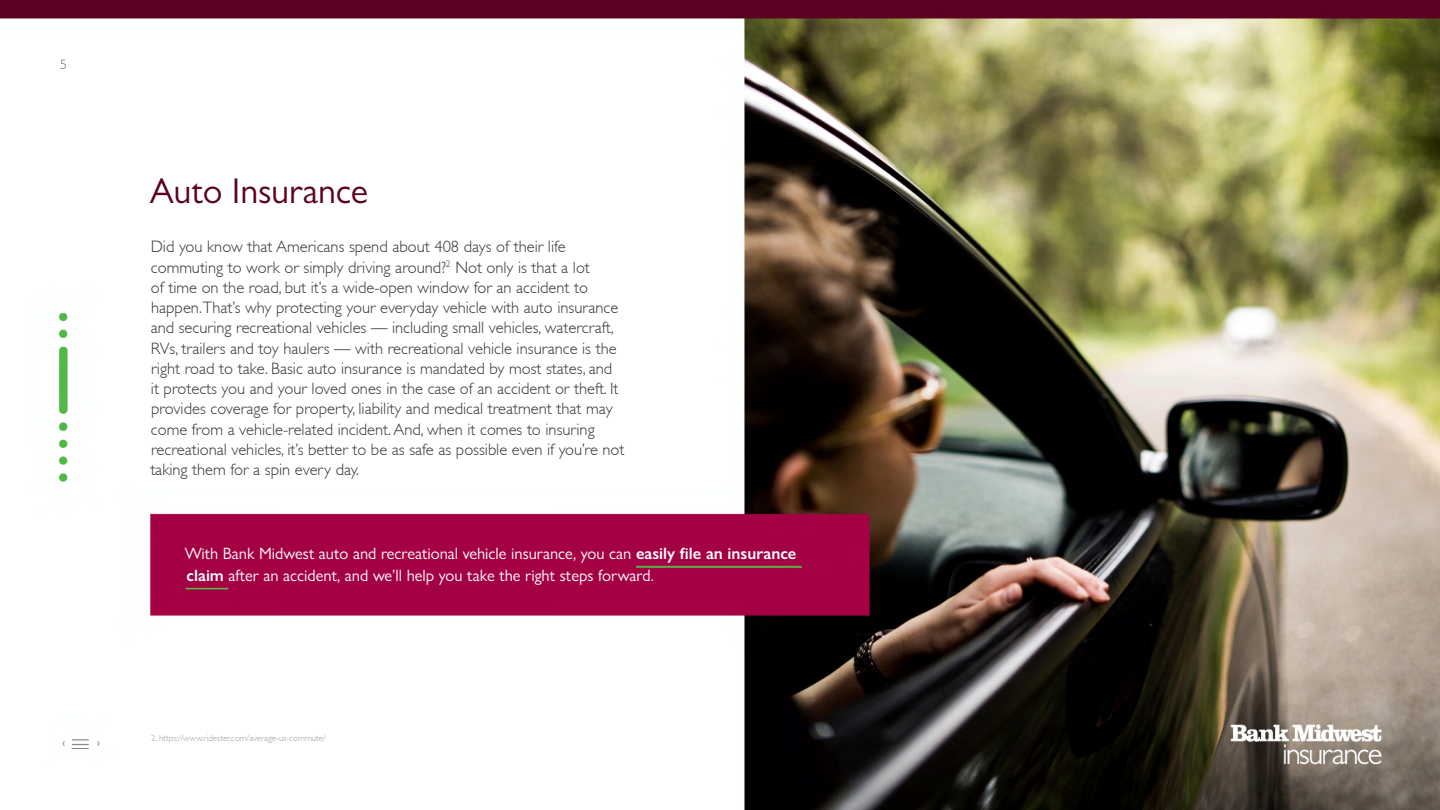
<style>
.page{position:relative;width:1440px;height:810px;background:#fff}
.page>*{position:absolute;margin:0;border:0;box-sizing:border-box;transform-origin:0 0}
.t1{font:36px "Gill Sans MT Pro";color:#5c0024}
.t2{font:300 16.5px/20.2px "Gill Sans";color:#333}
.t3{font:16.5px/21.8px "Gill Sans Nova";color:#fff}
.t4{font:300 13.5px "Gill Sans";color:#666}
.t5{font:500 10.5px "Gill Sans MT Pro";color:#808080}
.t6{font:300 9px "Gill Sans";color:#9e9e9e}
.t7{font:500 9px "Gill Sans MT Pro";color:#fff}
.s1{font-weight:600}
.s2{font-size:9px;color:#fff}
.s3{font-size:10.5px;color:#808080}
</style>
<div class="page">
<img style="left:0;top:0;width:1440px;height:810px">
<p class="t4" style="left:60px;top:57px;width:8px">5</p>
<h1 class="t1" style="left:150px;top:170px;width:220px">Auto Insurance</h1>
<p class="t2" style="left:150px;top:237px;width:476px">Did you know that Americans spend about 408 days of their life commuting to work or simply driving around?<sup>2</sup> Not only is that a lot<br>of time on the road, but it’s a wide-open window for an accident to happen.That’s why protecting your everyday vehicle with auto insurance and securing recreational vehicles — including small vehicles, watercraft, RVs, trailers and toy haulers — with recreational vehicle insurance is the right road to take. Basic auto insurance is mandated by most states, and<br>it protects you and your loved ones in the case of an accident or theft. It provides coverage for property, liability and medical treatment that may come from a vehicle-related incident. And, when it comes to insuring recreational vehicles, it’s better to be as safe as possible even if you’re not taking them for a spin every day.</p>
<p class="t3" style="left:185px;top:542px;width:613px">With Bank Midwest auto and recreational vehicle insurance, you can <span class="s1">easily file an insurance claim</span> after an accident, and we’ll help you take the right steps forward.</p>
<p class="t5" style="left:62px;top:736px;width:7px">‹<span class="s2">‹</span></p>
<p class="t7" style="left:95px;top:736px;width:7px">›<span class="s3">›</span></p>
<p class="t6" style="left:151px;top:733px;width:176px">2. https://www.ridester.com/average-us-commute/</p>
</div>
